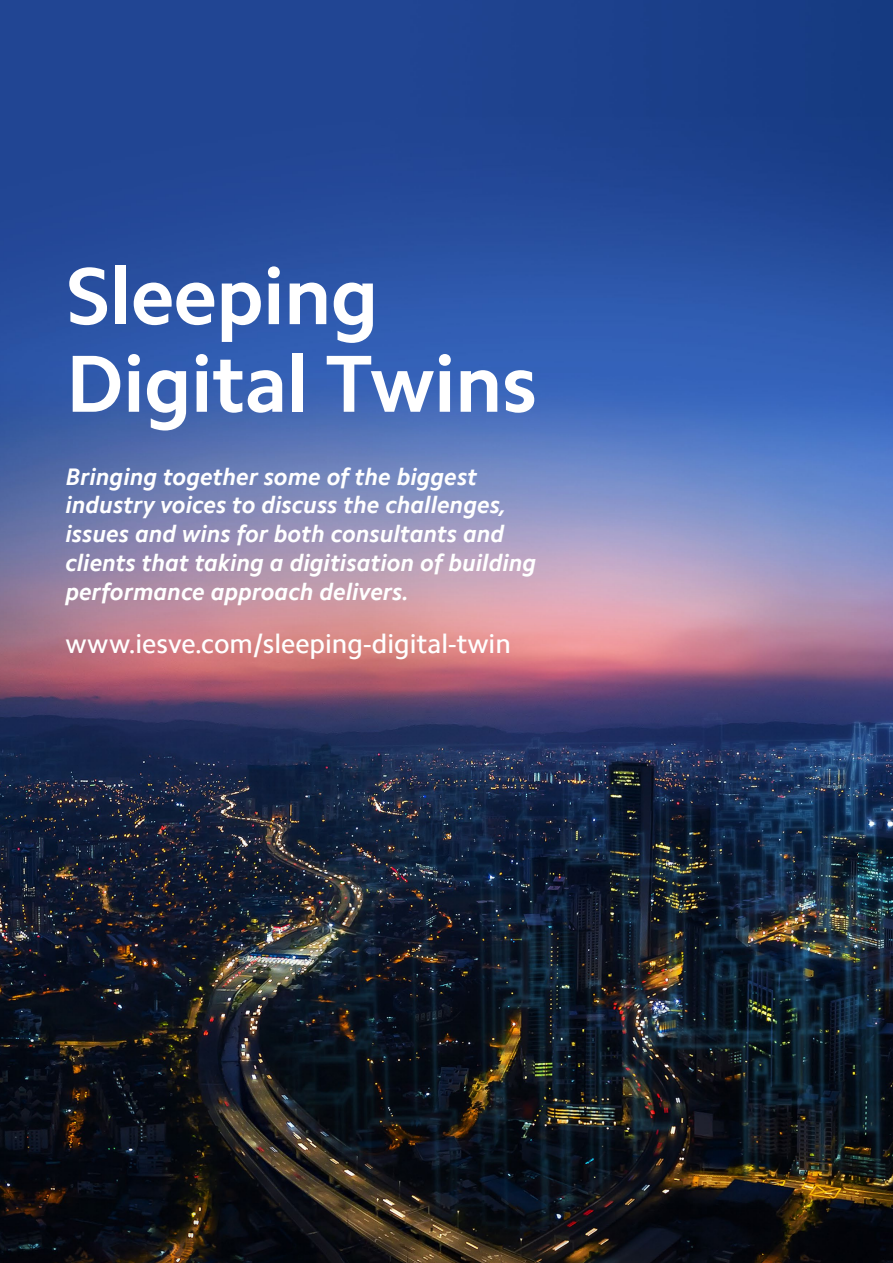
<style>
.page{position:relative;width:893px;height:1263px;background:#fff}
.page>*{position:absolute;margin:0;border:0;box-sizing:border-box;transform-origin:0 0}
.t1{font:700 81.3px/87.6px "Camphor Pro";letter-spacing:-.01em;color:#fff}
.t2{font:500 27px "Camphor Pro";color:#fff}
.t3{font:italic 700 24px/28.8px "Camphor Pro";color:#fff}
</style>
<div class="page">
<img style="left:0;top:0;width:893px;height:1263px">
<h1 class="t1" style="left:65px;top:252px;width:473px">Sleeping<br>Digital Twins</h1>
<p class="t3" style="left:65px;top:462px;width:472px">Bringing together some of the biggest industry voices to discuss the challenges, issues and wins for both consultants and clients that taking a digitisation of building performance approach delivers.</p>
<p class="t2" style="left:65px;top:628px;width:447px">www.iesve.com/sleeping-digital-twin</p>
</div>
